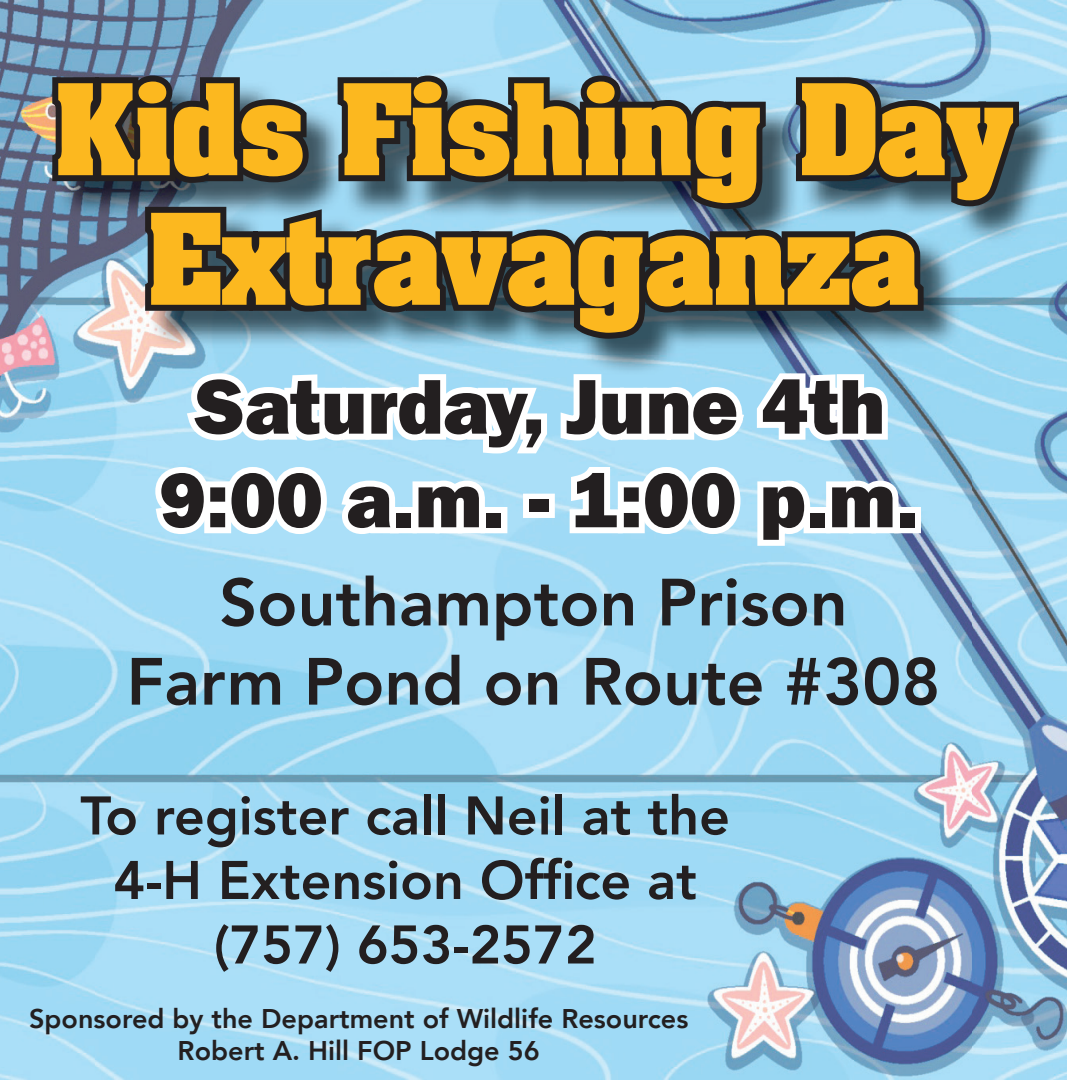
<style>
.page{position:relative;width:1067px;height:1080px;background:#fff}
.page>*{position:absolute;margin:0;border:0;box-sizing:border-box;transform-origin:0 0}
.t1{font:700 108px/129.6px "Aachen";color:#fcb81f;text-align:center}
.t2{font:78px/93.6px "ITC Franklin Gothic Std Hvy";color:#231f20;text-align:center}
.t3{font:800 66px/79.2px "Avenir";color:#231f20;text-align:center}
.t4{font:800 53.7px/64.5px "Avenir";color:#231f20;text-align:center}
.t5{font:800 27px/32.4px "Avenir";color:#231f20;text-align:center}
</style>
<div class="page">
<img style="left:0;top:0;width:1066px;height:97px">
<img style="left:0;top:97px;width:96px;height:983px">
<img style="left:971px;top:97px;width:95px;height:983px">
<img style="left:96px;top:376px;width:875px;height:704px">
<img style="left:56px;top:80px;width:1000px;height:296px">
<svg style="left:42px;top:66px;width:985px;height:281px;background:#546a76"></svg>
<svg style="left:149px;top:353px;width:755px;height:199px"></svg>
<h1 class="t1" style="left:54px;top:61px;width:958px">Kids Fishing Day<br>Extravaganza</h1>
<h2 class="t2" style="left:159px;top:360px;width:761px">Saturday, June 4th<br>9:00 a.m. - 1:00 p.m.</h2>
<h3 class="t3" style="left:126px;top:563px;width:815px">Southampton Prison<br>Farm Pond on Route #308</h3>
<h3 class="t4" style="left:80px;top:784px;width:651px">To register call Neil at the<br>4-H Extension Office at (757) 653-2572</h3>
<p class="t5" style="left:29px;top:1002px;width:661px">Sponsored by the Department of Wildlife Resources<br>Robert A. Hill FOP Lodge 56</p>
</div>
